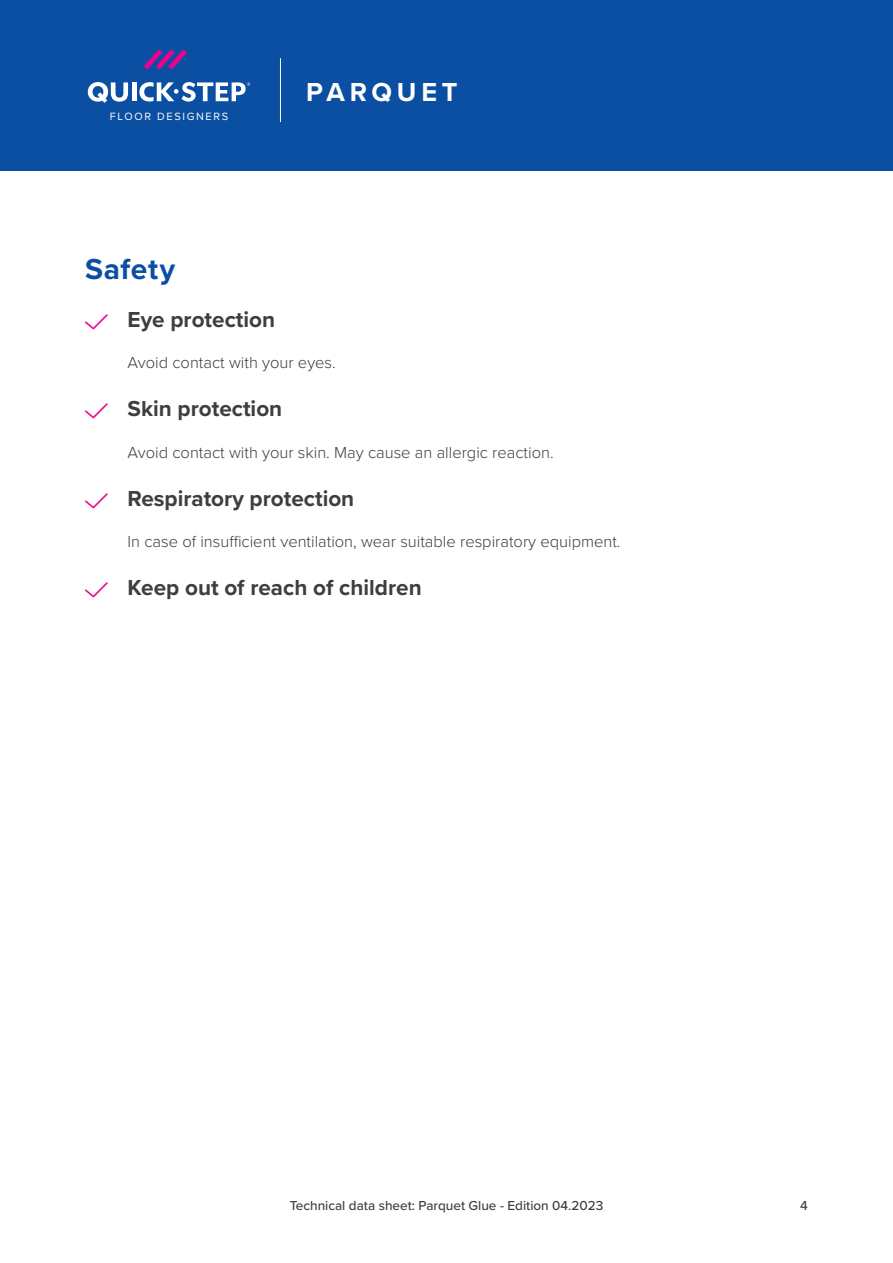
<style>
.page{position:relative;width:893px;height:1263px;background:#fff}
.page>*{position:absolute;margin:0;border:0;box-sizing:border-box;transform-origin:0 0}
.t1{font:700 30px "Proxima Nova";letter-spacing:.025em;color:#0a4fa2}
.Range{font:700 27px "Proxima Nova";letter-spacing:.175em;color:#fff}
.t2{font:700 22.5px "Proxima Nova";color:#3e3e3f}
.List-Description{font:300 16.5px "Proxima Nova";color:#3e3e3f}
.t3{font:500 13.5px "Proxima Nova";color:#3e3e3f}
.FloorDesigners{font:10.95px "Proxima Nova";letter-spacing:.15em;color:#fff}
</style>
<div class="page">
<div style="left:0;top:0;width:893px;height:170px;background:#0a4fa2"></div>
<hr style="left:280px;top:58px;width:1px;height:64px;background:#fff">
<svg style="left:144px;top:49px;width:43px;height:21px"></svg>
<svg style="left:88px;top:82px;width:40px;height:21px"></svg>
<hr style="left:132px;top:82px;width:4px;height:19px;background:#fff">
<svg style="left:139px;top:82px;width:111px;height:20px"></svg>
<p class="FloorDesigners" style="left:110px;top:108px;width:120px">FLOOR DESIGNERS</p>
<p class="Range" style="left:306px;top:72px;width:153px">PARQUET</p>
<p class="t1" style="left:85px;top:246px;width:92px">Safety</p>
<p class="t2" style="left:128px;top:303px;width:149px">Eye protection</p>
<p class="List-Description" style="left:128px;top:350px;width:210px">Avoid contact with your eyes.</p>
<p class="t2" style="left:128px;top:392px;width:156px">Skin protection</p>
<p class="List-Description" style="left:128px;top:440px;width:428px">Avoid contact with your skin. May cause an allergic reaction.</p>
<p class="t2" style="left:128px;top:481px;width:228px">Respiratory protection</p>
<p class="List-Description" style="left:128px;top:529px;width:494px">In case of insufficient ventilation, wear suitable respiratory equipment.</p>
<p class="t2" style="left:128px;top:571px;width:296px">Keep out of reach of children</p>
<p class="t3" style="left:290px;top:1195px;width:315px">Technical data sheet: Parquet Glue - Edition 04.2023</p>
<p class="t3" style="left:800px;top:1195px;width:9px">4</p>
</div>
